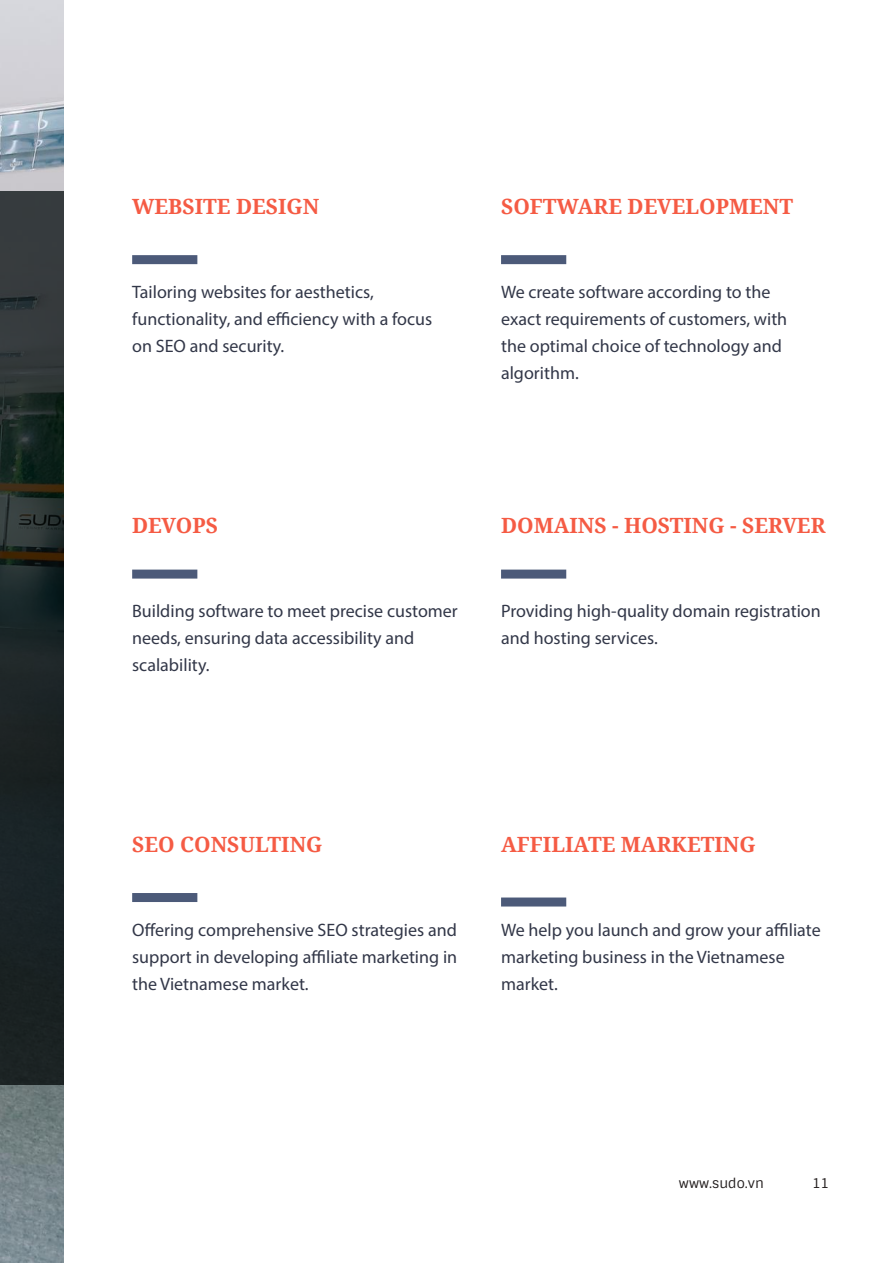
<style>
.page{position:relative;width:893px;height:1263px;background:#fff}
.page>*{position:absolute;margin:0;border:0;box-sizing:border-box;transform-origin:0 0}
.t1{font:700 21px "Noto Serif";color:#f55b44}
.t2{font:18px/27px "Myriad Pro";color:#323748}
.t3{font:13.5px "Sintony";color:#241f1f}
</style>
<div class="page">
<img style="left:0;top:0;width:64px;height:1263px">
<svg style="left:0;top:191px;width:64px;height:893px;background:#212929"></svg>
<div style="left:132px;top:255px;width:65px;height:9px;background:#4c5a79"></div>
<div style="left:132px;top:570px;width:65px;height:9px;background:#4c5a79"></div>
<div style="left:132px;top:893px;width:65px;height:9px;background:#4c5a79"></div>
<div style="left:501px;top:897px;width:65px;height:9px;background:#4c5a79"></div>
<div style="left:501px;top:570px;width:65px;height:9px;background:#4c5a79"></div>
<div style="left:501px;top:255px;width:65px;height:9px;background:#4c5a79"></div>
<p class="t1" style="left:132px;top:191px;width:189px">WEBSITE DESIGN</p>
<p class="t2" style="left:132px;top:279px;width:302px">Tailoring websites for aesthetics, functionality, and efficiency with a focus on SEO and security.</p>
<p class="t1" style="left:501px;top:191px;width:293px">SOFTWARE DEVELOPMENT</p>
<p class="t2" style="left:501px;top:279px;width:288px">We create software according to the exact requirements of customers, with the optimal choice of technology and algorithm.</p>
<p class="t1" style="left:132px;top:510px;width:87px">DEVOPS</p>
<p class="t1" style="left:501px;top:510px;width:326px">DOMAINS - HOSTING - SERVER</p>
<p class="t2" style="left:132px;top:597px;width:327px">Building software to meet precise customer needs, ensuring data accessibility and scalability.</p>
<p class="t2" style="left:501px;top:597px;width:321px">Providing high-quality domain registration and hosting services.</p>
<p class="t1" style="left:132px;top:829px;width:192px">SEO CONSULTING</p>
<p class="t2" style="left:132px;top:916px;width:327px;text-align:justify">Offering comprehensive SEO strategies and support in developing affiliate marketing in the Vietnamese market.</p>
<p class="t1" style="left:501px;top:829px;width:256px">AFFILIATE MARKETING</p>
<p class="t2" style="left:501px;top:916px;width:321px">We help you launch and grow your affiliate marketing business in the Vietnamese market.</p>
<p class="t3" style="left:679px;top:1175px;width:87px">www.sudo.vn</p>
<p class="t3" style="left:812px;top:1175px;width:19px">11</p>
</div>
